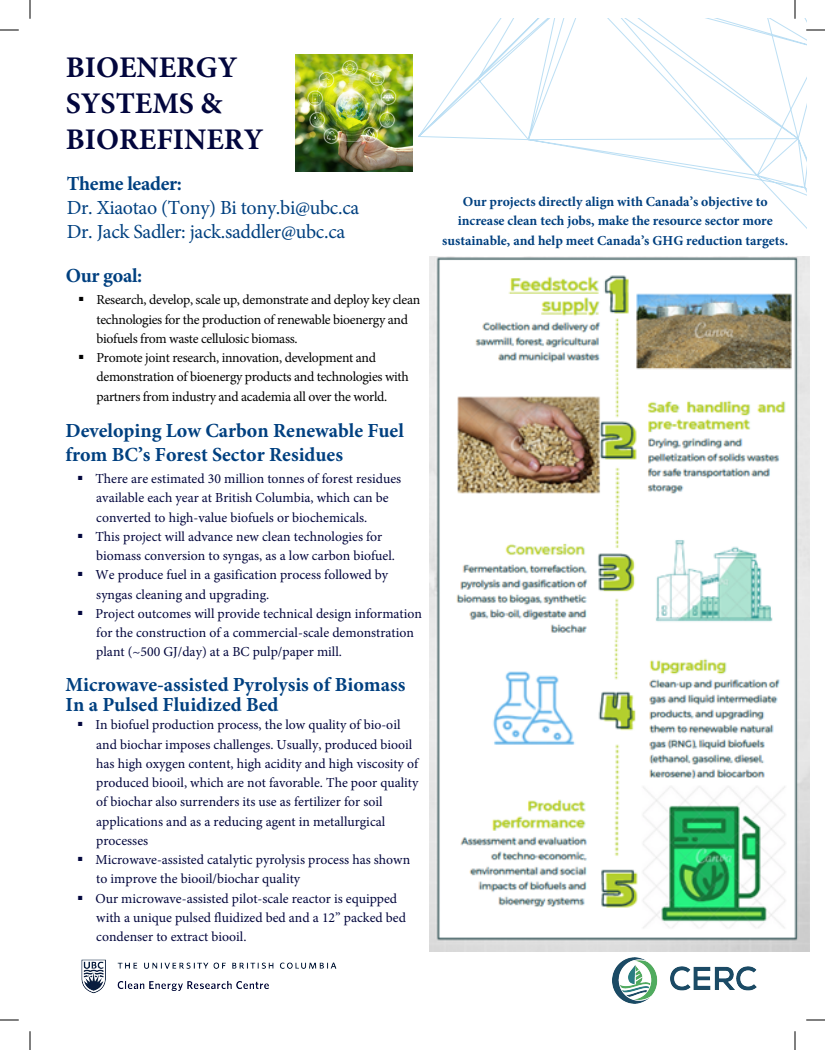
<style>
.page{position:relative;width:825px;height:1050px;background:#fff}
.page>*{position:absolute;margin:0;border:0;box-sizing:border-box;transform-origin:0 0}
.t1{font:700 30px/36.2px "Minion Pro";color:#02063d}
.t2{font:700 20px/24px "Minion Pro";color:#004080}
.t3{font:20px/24px "Minion Pro";letter-spacing:-.015em;color:#004080}
.t4{font:13.75px/19.2px "Minion Pro";color:#02063d}
.t5{font:13.75px/19.2px "Minion Pro";letter-spacing:-.025em;color:#000}
.t6{font:700 13.75px/19.2px "Minion Pro";color:#004080;text-align:center}
</style>
<div class="page">
<svg style="left:418px;top:19px;width:388px;height:258px"></svg>
<svg style="left:0;top:29px;width:19px;height:2px"></svg>
<svg style="left:806px;top:29px;width:19px;height:2px"></svg>
<svg style="left:0;top:1019px;width:19px;height:2px"></svg>
<svg style="left:806px;top:1019px;width:19px;height:2px"></svg>
<svg style="left:29px;top:0;width:2px;height:19px"></svg>
<svg style="left:29px;top:1031px;width:2px;height:19px"></svg>
<svg style="left:794px;top:0;width:2px;height:19px"></svg>
<svg style="left:794px;top:1031px;width:2px;height:19px"></svg>
<img style="left:81px;top:959px;width:256px;height:35px">
<img style="left:612px;top:958px;width:144px;height:46px">
<img style="left:430px;top:256px;width:380px;height:696px">
<img style="left:295px;top:54px;width:117px;height:118px">
<h1 class="t1" style="left:66px;top:49px;width:199px">BIOENERGY<br>SYSTEMS &amp;<br>BIOREFINERY</h1>
<h2 class="t2" style="left:67px;top:172px;width:117px">Theme leader:</h2>
<h2 class="t3" style="left:67px;top:196px;width:294px">Dr. Xiaotao (Tony) Bi tony.bi@ubc.ca<br>Dr. Jack Sadler: jack.saddler@ubc.ca</h2>
<h2 class="t2" style="left:66px;top:264px;width:78px">Our goal:</h2>
<p class="t5" style="left:97px;top:290px;width:325px;text-indent:-18px">▪ Research, develop, scale up, demonstrate and deploy key clean technologies for the production of renewable bioenergy and biofuels from waste cellulosic biomass.</p>
<p class="t5" style="left:97px;top:348px;width:314px;text-indent:-18px">▪ Promote joint research, innovation, development and demonstration of bioenergy products and technologies with partners from industry and academia all over the world.</p>
<h2 class="t2" style="left:65px;top:418px;width:340px">Developing Low Carbon Renewable Fuel from BC’s Forest Sector Residues</h2>
<p class="t4" style="left:96px;top:469px;width:307px;text-indent:-19px">▪ There are estimated 30 million tonnes of forest residues available each year at British Columbia, which can be converted to high-value biofuels or biochemicals.</p>
<p class="t4" style="left:96px;top:527px;width:300px;text-indent:-19px">▪ This project will advance new clean technologies for biomass conversion to syngas, as a low carbon biofuel.</p>
<p class="t4" style="left:96px;top:565px;width:293px;text-indent:-19px">▪ We produce fuel in a gasification process followed by syngas cleaning and upgrading.</p>
<p class="t4" style="left:96px;top:604px;width:327px;text-indent:-19px">▪ Project outcomes will provide technical design information for the construction of a commercial-scale demonstration plant (~500 GJ/day) at a BC pulp/paper mill.</p>
<h2 class="t2" style="left:65px;top:675px;width:341px;line-height:20px">Microwave-assisted Pyrolysis of Biomass<br>In a Pulsed Fluidized Bed</h2>
<p class="t4" style="left:96px;top:715px;width:324px;text-indent:-19px">▪ In biofuel production process, the low quality of bio-oil and biochar imposes challenges. Usually, produced biooil has high oxygen content, high acidity and high viscosity of produced biooil, which are not favorable. The poor quality of biochar also surrenders its use as fertilizer for soil applications and as a reducing agent in metallurgical processes</p>
<p class="t4" style="left:96px;top:850px;width:315px;text-indent:-19px">▪ Microwave-assisted catalytic pyrolysis process has shown to improve the biooil/biochar quality</p>
<p class="t4" style="left:96px;top:889px;width:311px;text-indent:-19px">▪ Our microwave-assisted pilot-scale reactor is equipped with a unique pulsed fluidized bed and a 12” packed bed condenser to extract biooil.</p>
<p class="t6" style="left:442px;top:192px;width:348px">Our projects directly align with Canada’s objective to increase clean tech jobs, make the resource sector more sustainable, and help meet Canada’s GHG reduction targets.</p>
</div>
